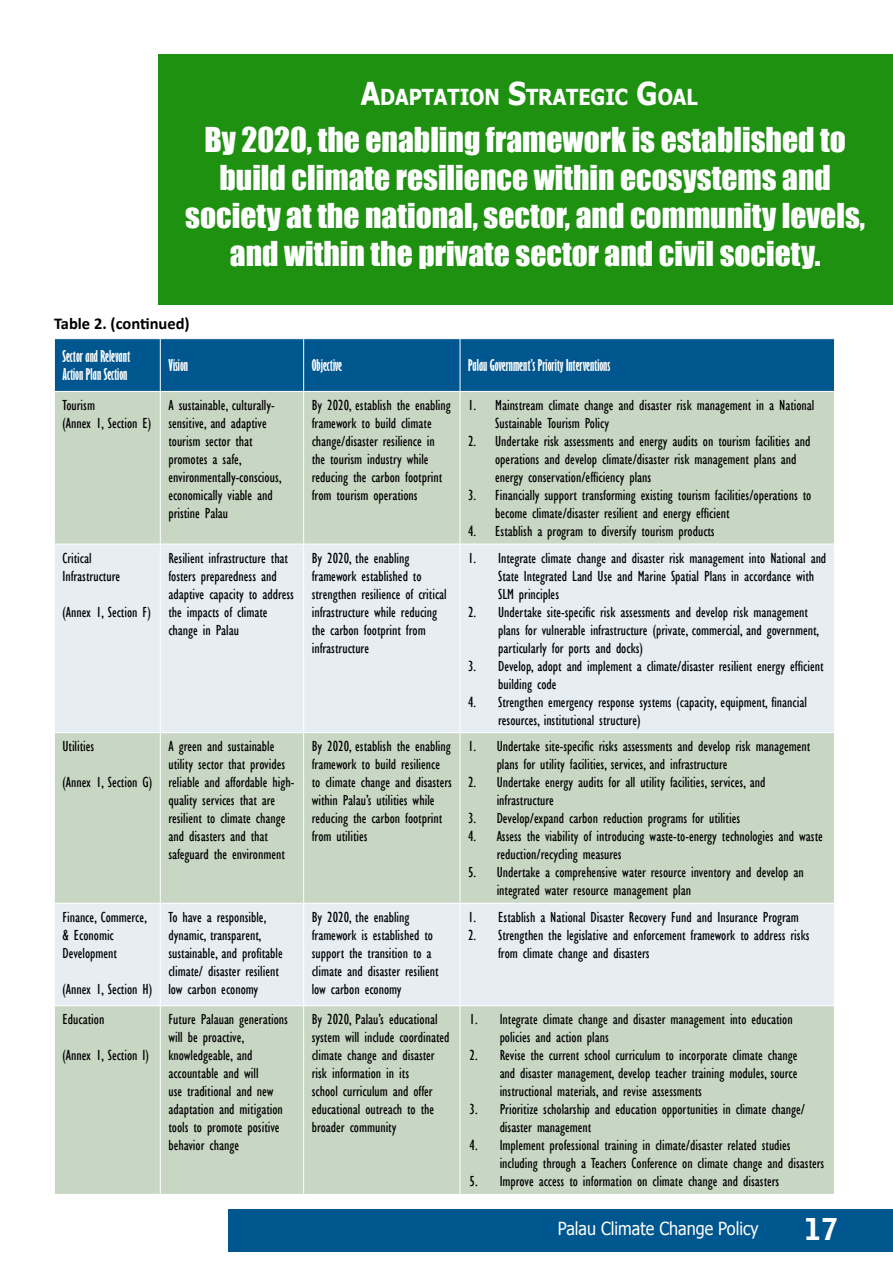
<style>
.page{position:relative;width:893px;height:1263px;background:#fff}
.page>*{position:absolute;margin:0;border:0;box-sizing:border-box;transform-origin:0 0}
.t1{font:31.5px/37.8px "Impact";color:#fff;text-align:center}
.t2{font:900 30px "Bell Gothic Std";color:#fff}
.t3{font:700 22.05px "Tahoma";color:#fff;scale:.9 1}
.t4{font:18px "Tahoma";color:#fff;scale:.9 1}
.t5{font:700 16.5px "Calibri";color:#000}
.t6{font:condensed 15px/18px "Gill Sans";color:#000}
.t7{font:700 extra-condensed 15px/18px "Gill Sans";color:#fff}
.s1{font-size:31.5px}
</style>
<div class="page">
<div style="left:228px;top:1210px;width:665px;height:42px;background:#00568e"></div>
<div style="left:55px;top:339px;width:779px;height:52px;background:#00568e"></div>
<div style="left:55px;top:392px;width:779px;height:802px;background:#c8d7c3"></div>
<svg style="left:55px;top:545px;width:779px;height:460px;background:#dae5e1"></svg>
<hr style="left:160px;top:339px;width:1px;height:52px;background:#fff">
<hr style="left:303px;top:339px;width:1px;height:52px;background:#fff">
<hr style="left:460px;top:339px;width:1px;height:52px;background:#fff">
<hr style="left:160px;top:392px;width:1px;height:152px;background:#fff">
<hr style="left:303px;top:392px;width:1px;height:152px;background:#fff">
<hr style="left:460px;top:392px;width:1px;height:152px;background:#fff">
<hr style="left:54px;top:544px;width:106px;height:1px;background:#fff">
<hr style="left:160px;top:544px;width:144px;height:1px;background:#fff">
<hr style="left:160px;top:544px;width:1px;height:188px;background:#fff">
<hr style="left:304px;top:544px;width:156px;height:1px;background:#fff">
<hr style="left:303px;top:544px;width:1px;height:188px;background:#fff">
<hr style="left:460px;top:544px;width:375px;height:1px;background:#fff">
<hr style="left:460px;top:544px;width:1px;height:188px;background:#fff">
<hr style="left:54px;top:732px;width:106px;height:1px;background:#fff">
<hr style="left:160px;top:732px;width:144px;height:1px;background:#fff">
<hr style="left:160px;top:733px;width:1px;height:170px;background:#fff">
<hr style="left:304px;top:732px;width:156px;height:1px;background:#fff">
<hr style="left:303px;top:733px;width:1px;height:170px;background:#fff">
<hr style="left:460px;top:732px;width:375px;height:1px;background:#fff">
<hr style="left:460px;top:733px;width:1px;height:170px;background:#fff">
<hr style="left:54px;top:903px;width:106px;height:1px;background:#fff">
<hr style="left:160px;top:903px;width:144px;height:1px;background:#fff">
<hr style="left:160px;top:904px;width:1px;height:101px;background:#fff">
<hr style="left:304px;top:903px;width:156px;height:1px;background:#fff">
<hr style="left:303px;top:904px;width:1px;height:101px;background:#fff">
<hr style="left:460px;top:903px;width:375px;height:1px;background:#fff">
<hr style="left:460px;top:904px;width:1px;height:101px;background:#fff">
<hr style="left:54px;top:1005px;width:106px;height:1px;background:#fff">
<hr style="left:160px;top:1005px;width:144px;height:1px;background:#fff">
<hr style="left:160px;top:1006px;width:1px;height:188px;background:#fff">
<hr style="left:304px;top:1005px;width:156px;height:1px;background:#fff">
<hr style="left:303px;top:1006px;width:1px;height:188px;background:#fff">
<hr style="left:460px;top:1005px;width:375px;height:1px;background:#fff">
<hr style="left:460px;top:1006px;width:1px;height:188px;background:#fff">
<div style="left:159px;top:54px;width:734px;height:250px;background:#1f9111"></div>
<h3 class="t3" style="left:361px;top:82px;width:376px"><span class="s1">A</span>DAPTATION <span class="s1">S</span>TRATEGIC <span class="s1">G</span>OAL</h3>
<h1 class="t1" style="left:185px;top:120px;width:681px">By 2020, the enabling framework is established to build climate resilience within ecosystems and society at the national, sector, and community levels, and within the private sector and civil society.</h1>
<p class="t5" style="left:54px;top:312px;width:137px">Table 2. (continued)</p>
<p class="t7" style="left:62px;top:347px;width:69px">Sector and Relevant<br>Action Plan Section</p>
<p class="t7" style="left:168px;top:356px;width:21px">Vision</p>
<p class="t7" style="left:312px;top:356px;width:32px">Objective</p>
<p class="t7" style="left:468px;top:356px;width:144px">Palau Government’s Priority Interventions</p>
<p class="t6" style="left:62px;top:396px;width:90px">Tourism<br>(Annex 1, Section E)</p>
<p class="t6" style="left:168px;top:396px;width:115px">A sustainable, culturally&shy;sensitive, and adaptive tourism sector that promotes a safe, environmentally-conscious, economically viable and pristine Palau</p>
<p class="t6" style="left:312px;top:396px;width:141px">By 2020, establish the enabling framework to build climate change/disaster resilience in the tourism industry while reducing the carbon footprint from tourism operations</p>
<p class="t6" style="left:495px;top:396px;width:321px;text-indent:-27px">1. Mainstream climate change and disaster risk management in a National<br>Sustainable Tourism Policy</p>
<p class="t6" style="left:495px;top:432px;width:317px;text-indent:-27px">2. Undertake risk assessments and energy audits on tourism facilities and operations and develop climate/disaster risk management plans and energy conservation/efficiency plans</p>
<p class="t6" style="left:495px;top:486px;width:318px;text-indent:-27px">3. Financially support transforming existing tourism facilities/operations to become climate/disaster resilient and energy efficient</p>
<p class="t6" style="left:468px;top:522px;width:248px">4. Establish a program to diversify tourism products</p>
<p class="t6" style="left:62px;top:549px;width:59px">Critical<br>Infrastructure</p>
<p class="t6" style="left:62px;top:603px;width:90px">(Annex 1, Section F)</p>
<p class="t6" style="left:168px;top:549px;width:127px">Resilient infrastructure that fosters preparedness and adaptive capacity to address the impacts of climate change in Palau</p>
<p class="t6" style="left:312px;top:549px;width:136px">By 2020, the enabling framework established to strengthen resilience of critical infrastructure while reducing the carbon footprint from infrastructure</p>
<p class="t6" style="left:498px;top:549px;width:330px;text-indent:-30px">1. Integrate climate change and disaster risk management into National and<br>State Integrated Land Use and Marine Spatial Plans in accordance with<br>SLM principles</p>
<p class="t6" style="left:498px;top:603px;width:323px;text-indent:-30px">2. Undertake site-specific risk assessments and develop risk management plans for vulnerable infrastructure (private, commercial, and government, particularly for ports and docks)</p>
<p class="t6" style="left:498px;top:657px;width:327px;text-indent:-30px">3. Develop, adopt and implement a climate/disaster resilient energy efficient building code</p>
<p class="t6" style="left:498px;top:693px;width:310px;text-indent:-30px">4. Strengthen emergency response systems (capacity, equipment, financial resources, institutional structure)</p>
<p class="t6" style="left:62px;top:737px;width:33px">Utilities</p>
<p class="t6" style="left:62px;top:773px;width:91px">(Annex 1, Section G)</p>
<p class="t6" style="left:168px;top:737px;width:127px">A green and sustainable utility sector that provides reliable and affordable high&shy;quality services that are resilient to climate change and disasters and that safeguard the environment</p>
<p class="t6" style="left:312px;top:737px;width:142px">By 2020, establish the enabling framework to build resilience to climate change and disasters within Palau’s utilities while reducing the carbon footprint from utilities</p>
<p class="t6" style="left:497px;top:737px;width:315px;text-indent:-28px">1. Undertake site-specific risks assessments and develop risk management plans for utility facilities, services, and infrastructure</p>
<p class="t6" style="left:497px;top:773px;width:270px;text-indent:-28px">2. Undertake energy audits for all utility facilities, services, and infrastructure</p>
<p class="t6" style="left:468px;top:809px;width:273px">3. Develop/expand carbon reduction programs for utilities</p>
<p class="t6" style="left:497px;top:827px;width:328px;text-indent:-28px">4. Assess the viability of introducing waste-to-energy technologies and waste reduction/recycling measures</p>
<p class="t6" style="left:497px;top:863px;width:309px;text-indent:-28px">5. Undertake a comprehensive water resource inventory and develop an integrated water resource management plan</p>
<p class="t6" style="left:62px;top:908px;width:86px">Finance, Commerce, &amp; Economic<br>Development</p>
<p class="t6" style="left:62px;top:980px;width:91px">(Annex 1, Section H)</p>
<p class="t6" style="left:168px;top:908px;width:116px">To have a responsible, dynamic, transparent, sustainable, and profitable climate/ disaster resilient low carbon economy</p>
<p class="t6" style="left:312px;top:908px;width:128px">By 2020, the enabling framework is established to support the transition to a climate and disaster resilient low carbon economy</p>
<p class="t6" style="left:468px;top:908px;width:332px">1. Establish a National Disaster Recovery Fund and Insurance Program</p>
<p class="t6" style="left:498px;top:926px;width:313px;text-indent:-30px">2. Strengthen the legislative and enforcement framework to address risks from climate change and disasters</p>
<p class="t6" style="left:62px;top:1010px;width:43px">Education</p>
<p class="t6" style="left:62px;top:1046px;width:88px">(Annex 1, Section I)</p>
<p class="t6" style="left:168px;top:1010px;width:121px">Future Palauan generations will be proactive, knowledgeable, and accountable and will<br>use traditional and new adaptation and mitigation tools to promote positive behavior change</p>
<p class="t6" style="left:312px;top:1010px;width:139px">By 2020, Palau’s educational system will include coordinated climate change and disaster risk information in its<br>school curriculum and offer educational outreach to the broader community</p>
<p class="t6" style="left:500px;top:1010px;width:294px;text-indent:-30px">1. Integrate climate change and disaster management into education policies and action plans</p>
<p class="t6" style="left:500px;top:1046px;width:299px;text-align:justify;text-indent:-30px">2. Revise the current school curriculum to incorporate climate change and disaster management, develop teacher training modules, source instructional materials, and revise assessments</p>
<p class="t6" style="left:500px;top:1100px;width:307px;text-indent:-30px">3. Prioritize scholarship and education opportunities in climate change/ disaster management</p>
<p class="t6" style="left:500px;top:1136px;width:326px;text-indent:-30px">4. Implement professional training in climate/disaster related studies including through a Teachers Conference on climate change and disasters</p>
<p class="t6" style="left:470px;top:1172px;width:311px">5. Improve access to information on climate change and disasters</p>
<p class="t4" style="left:558px;top:1216px;width:225px">Palau Climate Change Policy</p>
<h2 class="t2" style="left:805px;top:1212px;width:35px">17</h2>
</div>
